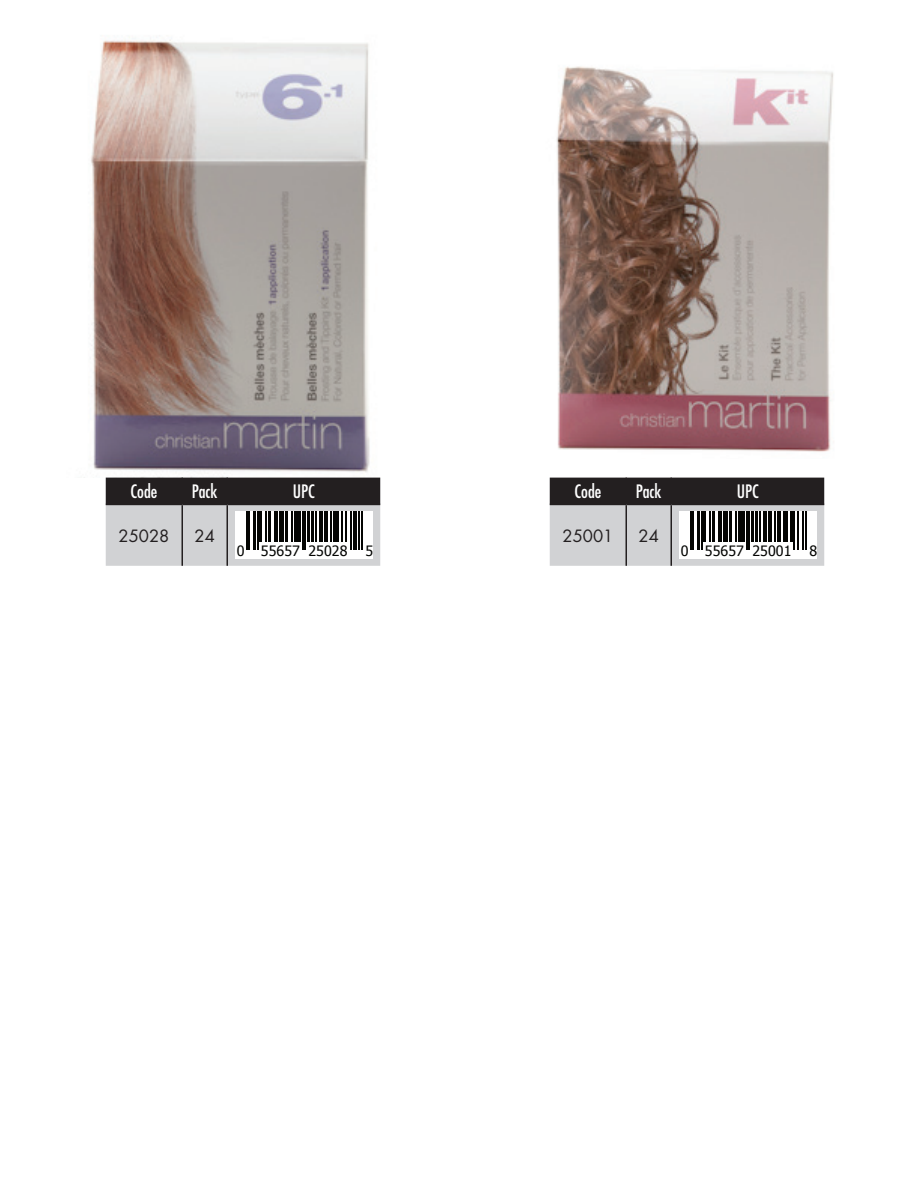
<style>
.page{position:relative;width:918px;height:1188px;background:#fff}
.page>*{position:absolute;margin:0;border:0;box-sizing:border-box;transform-origin:0 0}
.t1{font:condensed 18px "Futura Std";color:#fff}
.t2{font:16.5px "Futura Std";color:#231f20}
.t3{font:14.25px "Tahoma";letter-spacing:.005em;color:#040503}
.t4{font:10.8px "Arial";color:#fff}
</style>
<div class="page">
<img style="left:91px;top:37px;width:290px;height:441px">
<img style="left:556px;top:66px;width:278px;height:386px">
<svg style="left:106px;top:478px;width:274px;height:88px;background:#878688"></svg>
<hr style="left:226px;top:478px;width:2px;height:26px;background:#231f20">
<hr style="left:106px;top:504px;width:76px;height:1px;background:#231f20">
<hr style="left:182px;top:504px;width:45px;height:1px;background:#231f20">
<hr style="left:182px;top:505px;width:1px;height:61px;background:#231f20">
<hr style="left:227px;top:504px;width:153px;height:1px;background:#231f20">
<hr style="left:226px;top:505px;width:2px;height:61px;background:#231f20">
<svg style="left:550px;top:478px;width:274px;height:88px;background:#878688"></svg>
<hr style="left:670px;top:478px;width:2px;height:26px;background:#231f20">
<hr style="left:550px;top:504px;width:76px;height:1px;background:#231f20">
<hr style="left:626px;top:504px;width:45px;height:1px;background:#231f20">
<hr style="left:626px;top:505px;width:1px;height:61px;background:#231f20">
<hr style="left:671px;top:504px;width:153px;height:1px;background:#231f20">
<hr style="left:670px;top:505px;width:2px;height:61px;background:#231f20">
<svg style="left:235px;top:511px;width:138px;height:48px"></svg>
<hr style="left:246px;top:511px;width:1px;height:39px;background:#040503">
<hr style="left:249px;top:511px;width:1px;height:39px;background:#040503">
<hr style="left:254px;top:511px;width:2px;height:39px;background:#040503">
<hr style="left:257px;top:511px;width:1px;height:39px;background:#040503">
<hr style="left:260px;top:511px;width:2px;height:31px;background:#040503">
<hr style="left:266px;top:511px;width:1px;height:31px;background:#040503">
<hr style="left:268px;top:511px;width:3px;height:31px;background:#040503">
<hr style="left:274px;top:511px;width:1px;height:31px;background:#040503">
<hr style="left:277px;top:511px;width:1px;height:31px;background:#040503">
<div style="left:279px;top:511px;width:5px;height:31px;background:#040503"></div>
<hr style="left:285px;top:511px;width:3px;height:31px;background:#040503">
<hr style="left:291px;top:511px;width:2px;height:31px;background:#040503">
<hr style="left:294px;top:511px;width:3px;height:31px;background:#040503">
<hr style="left:299px;top:511px;width:2px;height:31px;background:#040503">
<hr style="left:302px;top:511px;width:2px;height:39px;background:#040503">
<hr style="left:305px;top:511px;width:1px;height:39px;background:#040503">
<hr style="left:307px;top:511px;width:3px;height:31px;background:#040503">
<hr style="left:311px;top:511px;width:2px;height:31px;background:#040503">
<hr style="left:316px;top:511px;width:1px;height:31px;background:#040503">
<hr style="left:319px;top:511px;width:4px;height:31px;background:#040503">
<hr style="left:324px;top:511px;width:4px;height:31px;background:#040503">
<hr style="left:330px;top:511px;width:2px;height:31px;background:#040503">
<hr style="left:333px;top:511px;width:2px;height:31px;background:#040503">
<hr style="left:337px;top:511px;width:2px;height:31px;background:#040503">
<hr style="left:341px;top:511px;width:1px;height:31px;background:#040503">
<hr style="left:345px;top:511px;width:1px;height:31px;background:#040503">
<hr style="left:350px;top:511px;width:1px;height:39px;background:#040503">
<hr style="left:354px;top:511px;width:3px;height:39px;background:#040503">
<hr style="left:358px;top:511px;width:2px;height:39px;background:#040503">
<hr style="left:361px;top:511px;width:1px;height:39px;background:#040503">
<div style="left:679px;top:511px;width:138px;height:48px;background:#fff"></div>
<hr style="left:690px;top:511px;width:1px;height:39px;background:#040503">
<hr style="left:693px;top:511px;width:1px;height:39px;background:#040503">
<hr style="left:698px;top:511px;width:2px;height:39px;background:#040503">
<hr style="left:701px;top:511px;width:1px;height:39px;background:#040503">
<hr style="left:704px;top:511px;width:2px;height:31px;background:#040503">
<hr style="left:710px;top:511px;width:1px;height:31px;background:#040503">
<hr style="left:712px;top:511px;width:3px;height:31px;background:#040503">
<hr style="left:718px;top:511px;width:1px;height:31px;background:#040503">
<hr style="left:721px;top:511px;width:1px;height:31px;background:#040503">
<div style="left:723px;top:511px;width:5px;height:31px;background:#040503"></div>
<hr style="left:729px;top:511px;width:3px;height:31px;background:#040503">
<hr style="left:735px;top:511px;width:2px;height:31px;background:#040503">
<hr style="left:738px;top:511px;width:3px;height:31px;background:#040503">
<hr style="left:743px;top:511px;width:2px;height:31px;background:#040503">
<hr style="left:746px;top:511px;width:2px;height:39px;background:#040503">
<hr style="left:749px;top:511px;width:1px;height:39px;background:#040503">
<hr style="left:751px;top:511px;width:3px;height:31px;background:#040503">
<hr style="left:755px;top:511px;width:2px;height:31px;background:#040503">
<hr style="left:760px;top:511px;width:1px;height:31px;background:#040503">
<hr style="left:763px;top:511px;width:4px;height:31px;background:#040503">
<hr style="left:768px;top:511px;width:4px;height:31px;background:#040503">
<hr style="left:774px;top:511px;width:2px;height:31px;background:#040503">
<hr style="left:777px;top:511px;width:4px;height:31px;background:#040503">
<hr style="left:783px;top:511px;width:1px;height:31px;background:#040503">
<hr style="left:785px;top:511px;width:3px;height:31px;background:#040503">
<hr style="left:790px;top:511px;width:3px;height:31px;background:#040503">
<hr style="left:794px;top:511px;width:1px;height:39px;background:#040503">
<hr style="left:798px;top:511px;width:1px;height:39px;background:#040503">
<hr style="left:802px;top:511px;width:2px;height:39px;background:#040503">
<hr style="left:805px;top:511px;width:1px;height:39px;background:#040503">
<p class="t1" style="left:131px;top:481px;width:28px">Code</p>
<p class="t1" style="left:192px;top:481px;width:27px">Pack</p>
<p class="t1" style="left:293px;top:481px;width:24px">UPC</p>
<p class="t2" style="left:119px;top:525px;width:52px">25028</p>
<p class="t2" style="left:195px;top:525px;width:22px">24</p>
<p class="t3" style="left:237px;top:541px;width:138px">0 55657 25028 5</p>
<p class="t1" style="left:575px;top:481px;width:28px">Code</p>
<p class="t1" style="left:636px;top:481px;width:27px">Pack</p>
<p class="t1" style="left:737px;top:481px;width:24px">UPC</p>
<p class="t2" style="left:563px;top:525px;width:52px">25001</p>
<p class="t2" style="left:639px;top:525px;width:22px">24</p>
<p class="t4" style="left:732px;top:488px;width:30px">Demo</p>
<p class="t3" style="left:681px;top:541px;width:138px">0 55657 25001 8</p>
</div>
